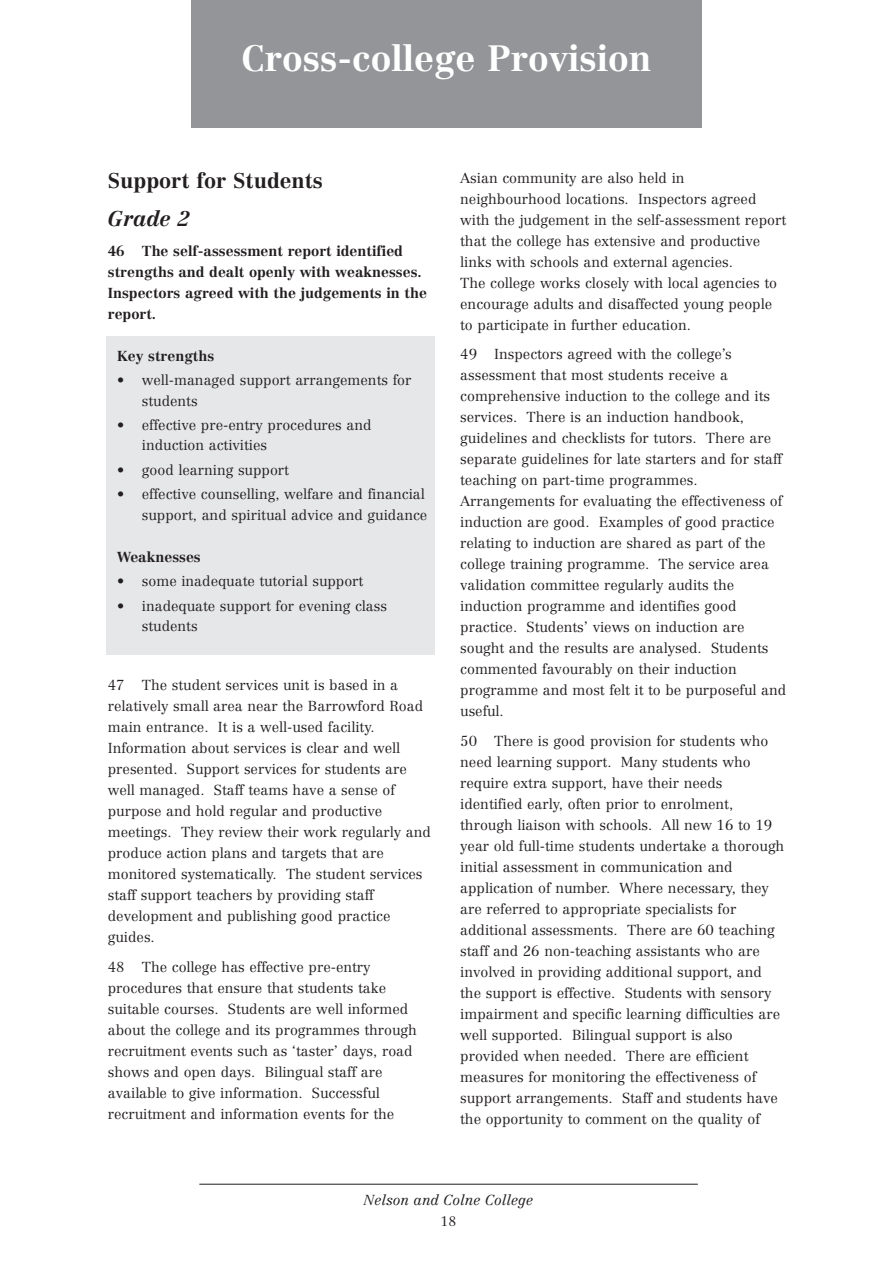
<style>
.page{position:relative;width:893px;height:1263px;background:#fff}
.page>*{position:absolute;margin:0;border:0;box-sizing:border-box;transform-origin:0 0}
.t1{font:700 36px "Centennial";color:#fff}
.t2{font:700 21px "Centennial";color:#231f20}
.t3{font:italic 700 21px "Centennial";color:#231f20}
.t4{font:300 14.25px/21px "Centennial";color:#231f20}
.t5{font:700 14.25px/21px "Centennial";color:#231f20}
.t6{font:italic 300 14.25px "Centennial";color:#231f20}
.t7{font:300 13.5px "Centennial";color:#231f20}
</style>
<div class="page">
<div style="left:106px;top:337px;width:328px;height:318px;background:#e6e7e9"></div>
<div style="left:191px;top:0;width:511px;height:128px;background:#939598"></div>
<hr style="left:199px;top:1184px;width:498px;height:1px;background:#231f20">
<h1 class="t1" style="left:241px;top:44px;width:411px">Cross-college Provision</h1>
<h2 class="t2" style="left:108px;top:172px;width:217px">Support for Students</h2>
<h2 class="t3" style="left:108px;top:210px;width:84px">Grade 2</h2>
<p class="t5" style="left:108px;top:241px;width:320px">46 The self-assessment report identified strengths and dealt openly with weaknesses.<br>Inspectors agreed with the judgements in the report.</p>
<p class="t5" style="left:117px;top:346px;width:98px">Key strengths</p>
<p class="t4" style="left:142px;top:371px;width:271px;line-height:20.2px;text-indent:-25px">• well-managed support arrangements for students</p>
<p class="t4" style="left:142px;top:416px;width:231px;line-height:20.2px;text-indent:-25px">• effective pre-entry procedures and induction activities</p>
<p class="t4" style="left:117px;top:460px;width:173px">• good learning support</p>
<p class="t4" style="left:117px;top:485px;width:311px;line-height:20.2px;text-align:right">• effective counselling, welfare and financial support, and spiritual advice and guidance</p>
<p class="t5" style="left:117px;top:548px;width:85px">Weaknesses</p>
<p class="t4" style="left:117px;top:572px;width:248px">• some inadequate tutorial support</p>
<p class="t4" style="left:142px;top:597px;width:246px;line-height:20.2px;text-indent:-25px">• inadequate support for evening class students</p>
<p class="t4" style="left:108px;top:676px;width:324px">47 The student services unit is based in a relatively small area near the Barrowford Road main entrance. It is a well-used facility.<br>Information about services is clear and well presented. Support services for students are well managed. Staff teams have a sense of purpose and hold regular and productive meetings. They review their work regularly and produce action plans and targets that are monitored systematically. The student services staff support teachers by providing staff development and publishing good practice guides.</p>
<p class="t4" style="left:108px;top:957px;width:310px">48 The college has effective pre-entry procedures that ensure that students take suitable courses. Students are well informed about the college and its programmes through recruitment events such as ‘taster’ days, road shows and open days. Bilingual staff are available to give information. Successful recruitment and information events for the</p>
<p class="t4" style="left:460px;top:169px;width:327px">Asian community are also held in neighbourhood locations. Inspectors agreed with the judgement in the self-assessment report that the college has extensive and productive links with schools and external agencies.<br>The college works closely with local agencies to encourage adults and disaffected young people to participate in further education.</p>
<p class="t4" style="left:460px;top:345px;width:327px">49 Inspectors agreed with the college’s assessment that most students receive a comprehensive induction to the college and its services. There is an induction handbook, guidelines and checklists for tutors. There are separate guidelines for late starters and for staff teaching on part-time programmes.<br>Arrangements for evaluating the effectiveness of induction are good. Examples of good practice relating to induction are shared as part of the college training programme. The service area validation committee regularly audits the induction programme and identifies good practice. Students’ views on induction are sought and the results are analysed. Students commented favourably on their induction programme and most felt it to be purposeful and useful.</p>
<p class="t4" style="left:460px;top:732px;width:325px">50 There is good provision for students who need learning support. Many students who require extra support, have their needs identified early, often prior to enrolment, through liaison with schools. All new 16 to 19 year old full-time students undertake a thorough initial assessment in communication and application of number. Where necessary, they are referred to appropriate specialists for additional assessments. There are 60 teaching staff and 26 non-teaching assistants who are involved in providing additional support, and the support is effective. Students with sensory impairment and specific learning difficulties are well supported. Bilingual support is also provided when needed. There are efficient measures for monitoring the effectiveness of support arrangements. Staff and students have the opportunity to comment on the quality of</p>
<p class="t6" style="left:364px;top:1195px;width:171px">Nelson and Colne College</p>
<p class="t7" style="left:440px;top:1216px;width:17px">18</p>
</div>
